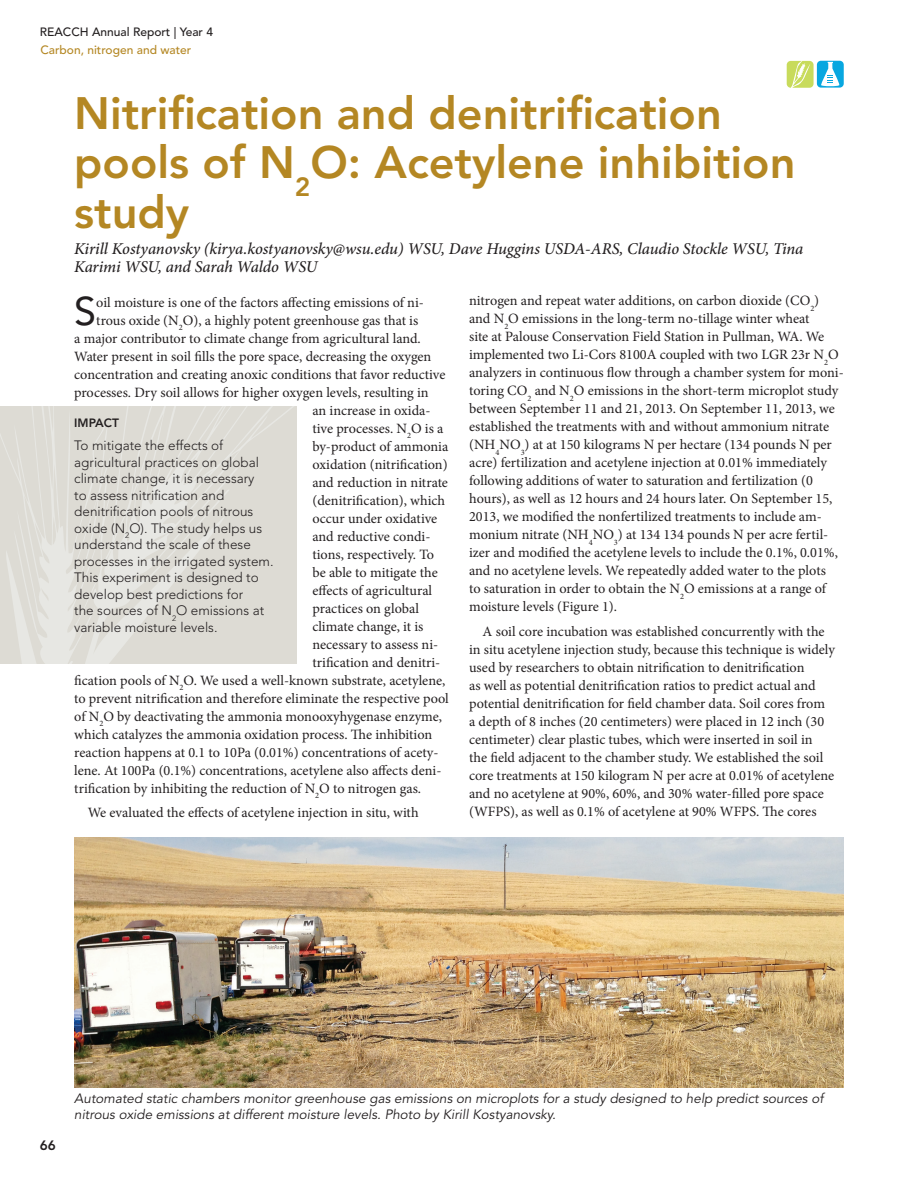
<style>
.page{position:relative;width:918px;height:1188px;background:#fff}
.page>*{position:absolute;margin:0;border:0;box-sizing:border-box;transform-origin:0 0}
.headline{font:800 45px/49.5px "Avenir LT Std";color:#b48723}
.body_text{font:39.6px "Avenir LT Std";color:#231f20}
.byline{font:italic 500 16.5px/18px "Minion Pro";letter-spacing:-.005em;color:#231f20}
.body_text-2{font:14.25px/18px "Minion Pro";color:#231f20}
.impact_stmnt{font:300 13.5px/16.5px "Avenir LT Std";color:#231f20}
.t1{font:italic 13.5px/16.2px "Avenir LT Std";color:#231f20}
.t2{font:800 13.5px "Avenir LT Std";color:#231f20}
.t3{font:500 12px "Avenir LT Std";color:#231f20}
.toc_B_head{font:500 12px "Avenir LT Std";color:#b48723}
.t4{font:800 12px "Avenir LT Std";color:#231f20}
</style>
<div class="page">
<svg style="left:0;top:406px;width:297px;height:257px;background:#dfddd7"></svg>
<img style="left:74px;top:838px;width:770px;height:249px">
<svg style="left:787px;top:61px;width:57px;height:27px"></svg>
<p class="t3" style="left:40px;top:25px;width:175px">REACCH Annual Report | Year 4</p>
<p class="toc_B_head" style="left:40px;top:43px;width:152px">Carbon, nitrogen and water</p>
<p class="headline" style="left:74px;top:88px;width:723px">Nitrification and denitrification pools of N<sub>2</sub>O: Acetylene inhibition study</p>
<p class="byline" style="left:74px;top:240px;width:731px">Kirill Kostyanovsky (kirya.kostyanovsky@wsu.edu) WSU, Dave Huggins USDA-ARS, Claudio Stockle WSU, Tina<br>Karimi WSU, and Sarah Waldo WSU</p>
<p class="body_text-2" style="left:469px;top:292px;width:376px">nitrogen and repeat water additions, on carbon dioxide (CO<sub>2</sub>) and N<sub>2</sub>O emissions in the long-term no-tillage winter wheat<br>site at Palouse Conservation Field Station in Pullman, WA. We implemented two Li-Cors 8100A coupled with two LGR 23r N<sub>2</sub>O analyzers in continuous flow through a chamber system for moni&shy;toring CO<sub>2</sub> and N<sub>2</sub>O emissions in the short-term microplot study between September 11 and 21, 2013. On September 11, 2013, we established the treatments with and without ammonium nitrate (NH<sub>4</sub>NO<sub>3</sub>) at at 150 kilograms N per hectare (134 pounds N per acre) fertilization and acetylene injection at 0.01% immediately following additions of water to saturation and fertilization (0 hours), as well as 12 hours and 24 hours later. On September 15, 2013, we modified the nonfertilized treatments to include am&shy;monium nitrate (NH<sub>4</sub>NO<sub>3</sub>) at 134 134 pounds N per acre fertil&shy;izer and modified the acetylene levels to include the 0.1%, 0.01%, and no acetylene levels. We repeatedly added water to the plots<br>to saturation in order to obtain the N<sub>2</sub>O emissions at a range of moisture levels (Figure 1).</p>
<p class="body_text-2" style="left:469px;top:622px;width:367px;text-indent:14px">A soil core incubation was established concurrently with the in situ acetylene injection study, because this technique is widely used by researchers to obtain nitrification to denitrification<br>as well as potential denitrification ratios to predict actual and potential denitrification for field chamber data. Soil cores from<br>a depth of 8 inches (20 centimeters) were placed in 12 inch (30 centimeter) clear plastic tubes, which were inserted in soil in<br>the field adjacent to the chamber study. We established the soil core treatments at 150 kilogram N per acre at 0.01% of acetylene and no acetylene at 90%, 60%, and 30% water-filled pore space (WFPS), as well as 0.1% of acetylene at 90% WFPS. The cores</p>
<p class="body_text" style="left:74px;top:288px;width:24px">S</p>
<p class="body_text-2" style="left:96px;top:293px;width:329px">oil moisture is one of the factors affecting emissions of ni-</p>
<p class="body_text-2" style="left:96px;top:311px;width:323px">trous oxide (N<sub>2</sub>O), a highly potent greenhouse gas that is</p>
<p class="body_text-2" style="left:74px;top:329px;width:348px">a major contributor to climate change from agricultural land.</p>
<p class="body_text-2" style="left:74px;top:347px;width:359px">Water present in soil fills the pore space, decreasing the oxygen</p>
<p class="body_text-2" style="left:74px;top:365px;width:373px">concentration and creating anoxic conditions that favor reductive</p>
<p class="body_text-2" style="left:74px;top:383px;width:356px">processes. Dry soil allows for higher oxygen levels, resulting in</p>
<p class="body_text-2" style="left:312px;top:401px;width:120px">an increase in oxida-</p>
<p class="body_text-2" style="left:312px;top:419px;width:133px">tive processes. N<sub>2</sub>O is a</p>
<p class="body_text-2" style="left:312px;top:437px;width:138px">by-product of ammonia</p>
<p class="body_text-2" style="left:312px;top:455px;width:137px">oxidation (nitrification)</p>
<p class="body_text-2" style="left:312px;top:473px;width:137px">and reduction in nitrate</p>
<p class="body_text-2" style="left:312px;top:491px;width:134px">(denitrification), which</p>
<p class="body_text-2" style="left:312px;top:509px;width:126px">occur under oxidative</p>
<p class="body_text-2" style="left:312px;top:527px;width:120px">and reductive condi-</p>
<p class="body_text-2" style="left:312px;top:545px;width:123px">tions, respectively. To</p>
<p class="body_text-2" style="left:312px;top:563px;width:127px">be able to mitigate the</p>
<p class="body_text-2" style="left:312px;top:581px;width:121px">effects of agricultural</p>
<p class="body_text-2" style="left:312px;top:599px;width:108px">practices on global</p>
<p class="body_text-2" style="left:312px;top:617px;width:113px">climate change, it is</p>
<p class="body_text-2" style="left:312px;top:635px;width:127px">necessary to assess ni-</p>
<p class="body_text-2" style="left:312px;top:653px;width:129px">trification and denitri-</p>
<p class="body_text-2" style="left:74px;top:671px;width:373px">fication pools of N<sub>2</sub>O. We used a well-known substrate, acetylene,</p>
<p class="body_text-2" style="left:74px;top:689px;width:376px">to prevent nitrification and therefore eliminate the respective pool</p>
<p class="body_text-2" style="left:74px;top:707px;width:369px">of N<sub>2</sub>O by deactivating the ammonia monooxyhygenase enzyme,</p>
<p class="body_text-2" style="left:74px;top:725px;width:360px">which catalyzes the ammonia oxidation process. The inhibition</p>
<p class="body_text-2" style="left:74px;top:743px;width:366px">reaction happens at 0.1 to 10Pa (0.01%) concentrations of acety-</p>
<p class="body_text-2" style="left:74px;top:761px;width:369px">lene. At 100Pa (0.1%) concentrations, acetylene also affects deni-</p>
<p class="body_text-2" style="left:74px;top:779px;width:348px">trification by inhibiting the reduction of N<sub>2</sub>O to nitrogen gas.</p>
<p class="body_text-2" style="left:88px;top:804px;width:332px">We evaluated the effects of acetylene injection in situ, with</p>
<p class="t4" style="left:74px;top:416px;width:46px">IMPACT</p>
<p class="impact_stmnt" style="left:74px;top:438px;width:201px">To mitigate the effects of agricultural practices on global climate change, it is necessary<br>to assess nitrification and denitrification pools of nitrous oxide (N<sub>2</sub>O). The study helps us understand the scale of these processes in the irrigated system.<br>This experiment is designed to develop best predictions for<br>the sources of N<sub>2</sub>O emissions at variable moisture levels.</p>
<p class="t2" style="left:40px;top:1137px;width:17px">66</p>
<p class="t1" style="left:74px;top:1090px;width:751px">Automated static chambers monitor greenhouse gas emissions on microplots for a study designed to help predict sources of nitrous oxide emissions at different moisture levels. Photo by Kirill Kostyanovsky.</p>
</div>
